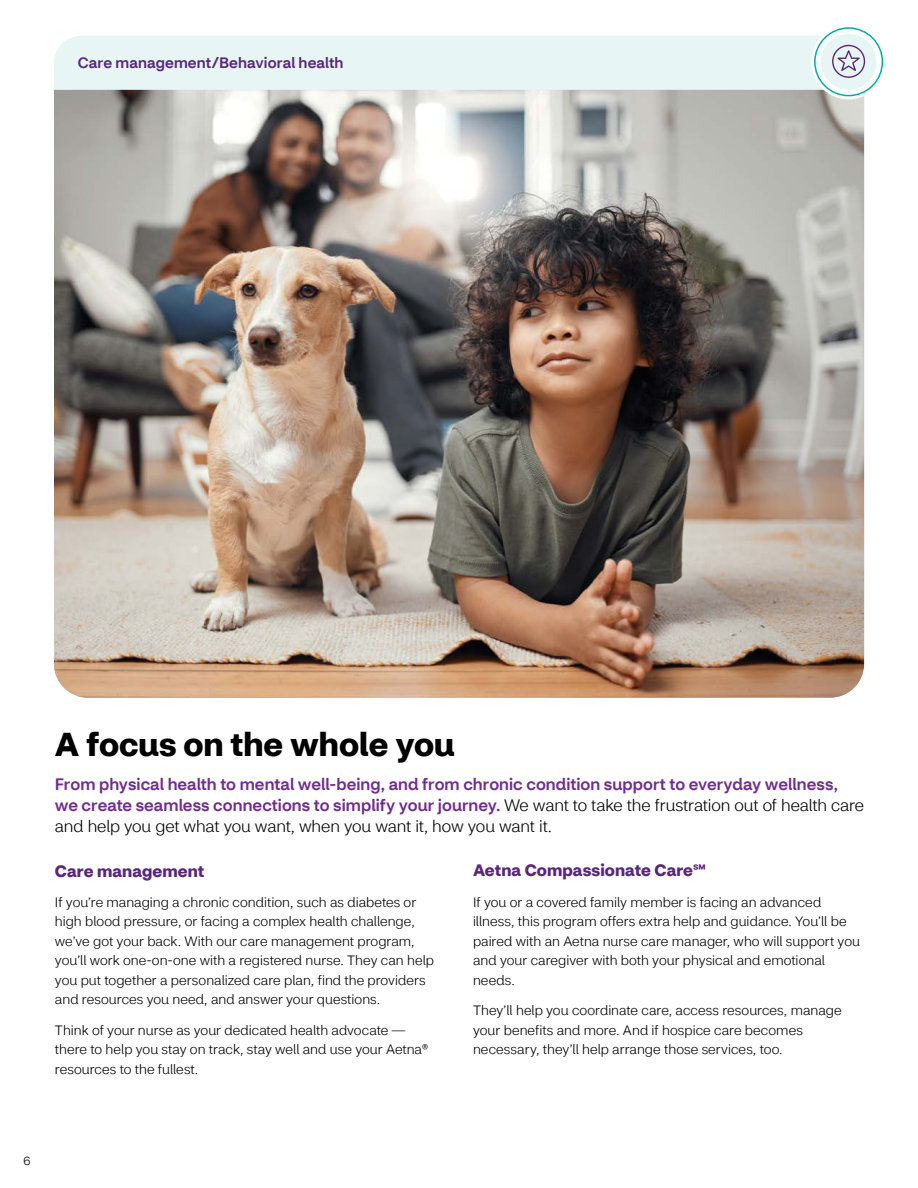
<style>
.page{position:relative;width:918px;height:1188px;background:#fff}
.page>*{position:absolute;margin:0;border:0;box-sizing:border-box;transform-origin:0 0}
.t1{font:700 33px "CVS Health Sans";color:#000}
.t2{font:500 16.5px/21px "CVS Health Sans";letter-spacing:.005em;color:#712d91}
.t3{font:700 16.5px "CVS Health Sans";letter-spacing:.005em;color:#58267b}
.t4{font:500 15px "CVS Health Sans";letter-spacing:.01em;color:#58267b}
.t5{font:300 13.5px/19.5px "CVS Health Sans";color:#000}
.t6{font:300 12px "CVS Health Sans";color:#000}
.s1{font-weight:300;color:#000}
</style>
<div class="page">
<img style="left:54px;top:90px;width:810px;height:608px">
<div style="left:54px;top:36px;width:770px;height:54px;background:#e7f5f4"></div>
<svg style="left:811px;top:24px;width:75px;height:75px"></svg>
<div style="left:814px;top:27px;width:69px;height:69px;border:2px solid #00aca0;border-radius:50%"></div>
<div style="left:821px;top:34px;width:55px;height:56px;background:#e7f5f4;border-radius:50%"></div>
<svg style="left:832px;top:45px;width:33px;height:33px"></svg>
<p class="t4" style="left:78px;top:54px;width:267px">Care management/Behavioral health</p>
<h2 class="t1" style="left:55px;top:723px;width:401px">A focus on the whole you</h2>
<p class="t2" style="left:55px;top:774px;width:811px">From physical health to mental well-being, and from chronic condition support to everyday wellness, we create seamless connections to simplify your journey. <span class="s1">We want to take the frustration out of health care and help you get what you want, when you want it, how you want it.</span></p>
<h3 class="t3" style="left:55px;top:860px;width:151px">Care management</h3>
<p class="t5" style="left:55px;top:892px;width:381px">If you’re managing a chronic condition, such as diabetes or high blood pressure, or facing a complex health challenge, we’ve got your back. With our care management program, you’ll work one-on-one with a registered nurse. They can help you put together a personalized care plan, find the providers and resources you need, and answer your questions.</p>
<p class="t5" style="left:55px;top:1020px;width:375px">Think of your nurse as your dedicated health advocate — there to help you stay on track, stay well and use your Aetna® resources to the fullest.</p>
<h3 class="t3" style="left:473px;top:860px;width:234px">Aetna Compassionate Care℠</h3>
<p class="t5" style="left:473px;top:892px;width:389px">If you or a covered family member is facing an advanced illness, this program offers extra help and guidance. You’ll be paired with an Aetna nurse care manager, who will support you and your caregiver with both your physical and emotional needs.</p>
<p class="t5" style="left:473px;top:1001px;width:370px">They’ll help you coordinate care, access resources, manage your benefits and more. And if hospice care becomes necessary, they’ll help arrange those services, too.</p>
<p class="t6" style="left:23px;top:1154px;width:9px">6</p>
</div>
